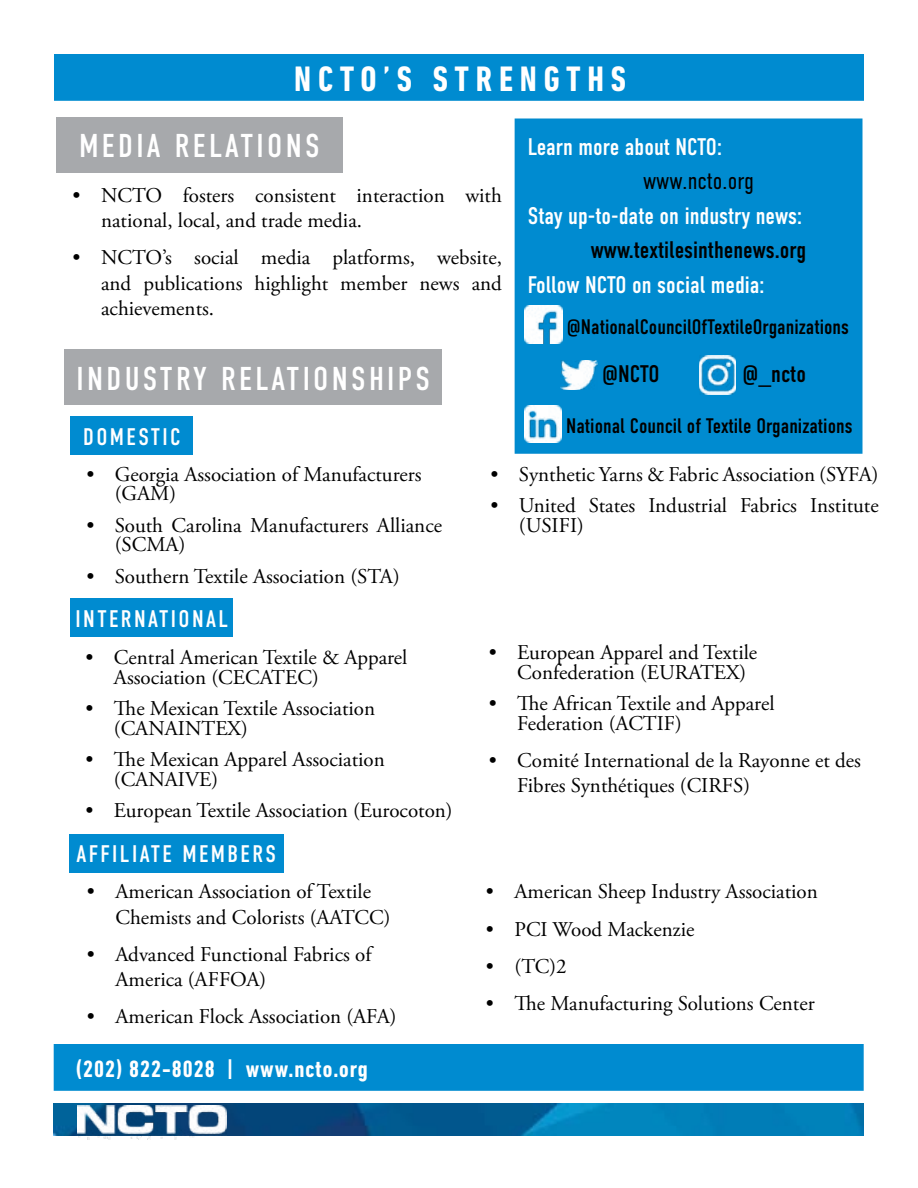
<style>
.page{position:relative;width:918px;height:1188px;background:#fff}
.page>*{position:absolute;margin:0;border:0;box-sizing:border-box;transform-origin:0 0}
.t1{font:700 condensed 36px "DIN Next LT Pro";letter-spacing:.19em;color:#fff}
.t2{font:33px "DIN Condensed";letter-spacing:.1em;color:#fff}
.t3{font:24px "DIN Condensed";color:#fff}
.t4{font:24px "DIN Condensed";letter-spacing:.1em;color:#fff}
.t5{font:24px "DIN Condensed";color:#000}
.t6{font:700 condensed 24px "DIN Next LT Pro";letter-spacing:.04em;color:#fff}
.t7{font:300 24px "DIN Condensed";color:#000}
.t8{font:21px/19.5px "Adobe Garamond Pro";color:#000}
.t9{font:21px "DIN Condensed";color:#000}
</style>
<div class="page">
<div style="left:54px;top:54px;width:810px;height:47px;background:#008bd0;border:2px solid #008bd0"></div>
<div style="left:54px;top:1044px;width:810px;height:47px;background:#008bd0;border:2px solid #008bd0"></div>
<div style="left:56px;top:117px;width:286px;height:55px;background:#a7a9ac"></div>
<div style="left:64px;top:349px;width:378px;height:56px;background:#a7a9ac"></div>
<div style="left:71px;top:416px;width:122px;height:39px;background:#008bd0"></div>
<div style="left:71px;top:599px;width:162px;height:38px;background:#008bd0"></div>
<div style="left:69px;top:834px;width:215px;height:38px;background:#008bd0"></div>
<div style="left:515px;top:118px;width:347px;height:336px;background:#008bd0;border:2px solid #008ace"></div>
<img style="left:525px;top:305px;width:37px;height:38px">
<img style="left:560px;top:361px;width:38px;height:28px">
<img style="left:700px;top:356px;width:36px;height:38px">
<img style="left:54px;top:1103px;width:810px;height:33px">
<img style="left:77px;top:1105px;width:149px;height:35px">
<img style="left:524px;top:405px;width:38px;height:37px">
<h1 class="t1" style="left:294px;top:59px;width:333px">NCTO’S STRENGTHS</h1>
<h2 class="t2" style="left:79px;top:128px;width:242px">MEDIA RELATIONS</h2>
<p class="t8" style="left:101px;top:183px;width:402px;line-height:25.2px;text-indent:-28px">• NCTO fosters consistent interaction with national, local, and trade media.</p>
<p class="t8" style="left:101px;top:246px;width:402px;line-height:25.2px;text-align:justify;text-indent:-28px">• NCTO’s social media platforms, website, and publications highlight member news and achievements.</p>
<h2 class="t2" style="left:77px;top:360px;width:355px">INDUSTRY RELATIONSHIPS</h2>
<p class="t4" style="left:83px;top:423px;width:99px">DOMESTIC</p>
<p class="t3" style="left:528px;top:133px;width:196px">Learn more about NCTO:</p>
<p class="t7" style="left:643px;top:167px;width:112px">www.ncto.org</p>
<p class="t3" style="left:528px;top:202px;width:276px">Stay up-to-date on industry news:</p>
<p class="t5" style="left:591px;top:236px;width:217px">www.textilesinthenews.org</p>
<p class="t3" style="left:528px;top:271px;width:238px">Follow NCTO on social media:</p>
<p class="t9" style="left:567px;top:315px;width:283px">@NationalCouncilOfTextileOrganizations</p>
<p class="t5" style="left:602px;top:361px;width:59px">@NCTO</p>
<p class="t5" style="left:742px;top:361px;width:65px">@_ncto</p>
<p class="t9" style="left:566px;top:414px;width:288px">National Council of Textile Organizations</p>
<p class="t8" style="left:115px;top:465px;width:308px;text-indent:-28px">• Georgia Association of Manufacturers (GAM)</p>
<p class="t8" style="left:115px;top:516px;width:329px;text-indent:-28px">• South Carolina Manufacturers Alliance (SCMA)</p>
<p class="t8" style="left:86px;top:567px;width:315px">• Southern Textile Association (STA)</p>
<p class="t4" style="left:76px;top:606px;width:154px">INTERNATIONAL</p>
<p class="t8" style="left:114px;top:649px;width:295px;text-indent:-28px">• Central American Textile &amp; Apparel<br>Association (CECATEC)</p>
<p class="t8" style="left:114px;top:700px;width:263px;text-indent:-28px">• The Mexican Textile Association (CANAINTEX)</p>
<p class="t8" style="left:114px;top:751px;width:272px;text-indent:-28px">• The Mexican Apparel Association (CANAIVE)</p>
<p class="t8" style="left:86px;top:802px;width:369px">• European Textile Association (Eurocoton)</p>
<p class="t4" style="left:76px;top:841px;width:201px">AFFILIATE MEMBERS</p>
<p class="t8" style="left:115px;top:880px;width:276px;line-height:25.2px;text-indent:-28px">• American Association of Textile<br>Chemists and Colorists (AATCC)</p>
<p class="t8" style="left:115px;top:942px;width:257px;line-height:25.2px;text-indent:-28px">• Advanced Functional Fabrics of<br>America (AFFOA)</p>
<p class="t8" style="left:87px;top:1008px;width:311px">• American Flock Association (AFA)</p>
<p class="t6" style="left:76px;top:1055px;width:294px">(202) 822-8028 | www.ncto.org</p>
<p class="t8" style="left:490px;top:465px;width:390px">• Synthetic Yarns &amp; Fabric Association (SYFA)</p>
<p class="t8" style="left:519px;top:497px;width:361px;text-indent:-28px">• United States Industrial Fabrics Institute (USIFI)</p>
<p class="t8" style="left:517px;top:644px;width:242px;text-indent:-28px">• European Apparel and Textile<br>Confederation (EURATEX)</p>
<p class="t8" style="left:517px;top:695px;width:259px;text-indent:-28px">• The African Textile and Apparel<br>Federation (ACTIF)</p>
<p class="t8" style="left:517px;top:748px;width:345px;line-height:25.2px;text-indent:-28px">• Comité International de la Rayonne et des<br>Fibres Synthétiques (CIRFS)</p>
<p class="t8" style="left:486px;top:883px;width:333px">• American Sheep Industry Association</p>
<p class="t8" style="left:486px;top:920px;width:210px">• PCI Wood Mackenzie</p>
<p class="t8" style="left:486px;top:957px;width:82px">• (TC)2</p>
<p class="t8" style="left:486px;top:994px;width:330px">• The Manufacturing Solutions Center</p>
</div>
